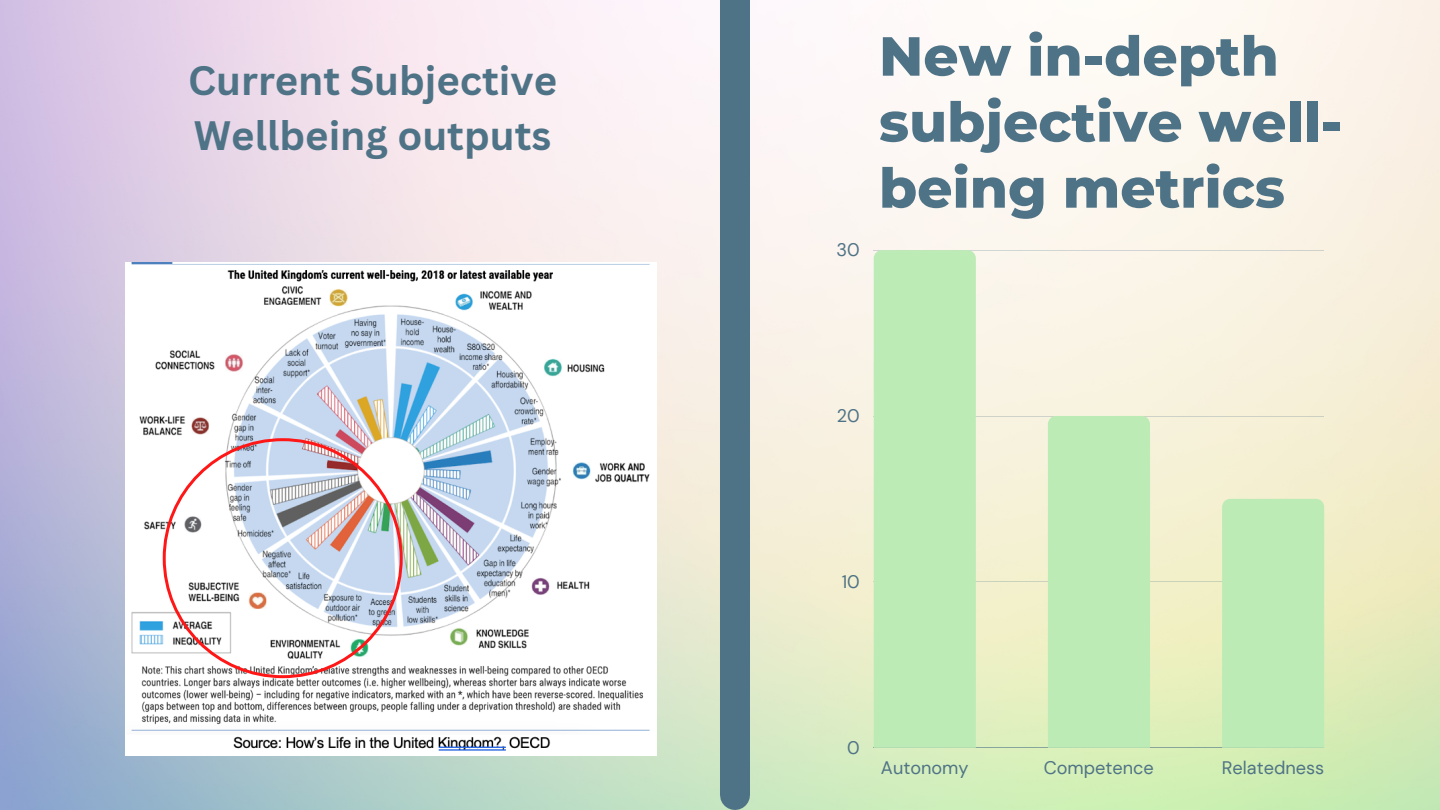
<style>
.page{position:relative;width:1440px;height:810px;background:#fff}
.page>*{position:absolute;margin:0;border:0;box-sizing:border-box;transform-origin:0 0}
.t1{font:800 55px/66px "Montserrat";color:#4f7386}
.t2{font:700 40px/55.5px "Canva Sans";color:#4f7386}
.t3{font:18.1px "DM Sans";color:#4f7386}
</style>
<div class="page">
<img style="left:0;top:0;width:1440px;height:810px">
<hr style="left:874px;top:250px;width:450px;height:1px;background:#4f7386">
<hr style="left:874px;top:416px;width:450px;height:1px;background:#4f7386">
<hr style="left:874px;top:582px;width:450px;height:1px;background:#4f7386">
<hr style="left:874px;top:747px;width:450px;height:1px;background:#4f7386">
<div style="left:874px;top:250px;width:102px;height:498px;background:#bdebb6"></div>
<div style="left:1048px;top:416px;width:102px;height:332px;background:#bdebb6"></div>
<div style="left:1222px;top:499px;width:102px;height:249px;background:#bdebb6"></div>
<div style="left:720px;top:0;width:30px;height:795px;background:#4f7386"></div>
<img style="left:125px;top:262px;width:531px;height:494px">
<svg style="left:163px;top:438px;width:240px;height:240px"></svg>
<p class="t2" style="left:188px;top:52px;width:370px">Current Subjective<br>Wellbeing outputs</p>
<p class="t3" style="left:837px;top:238px;width:25px">30</p>
<p class="t1" style="left:879px;top:23px;width:465px">New in-depth subjective well&shy;being metrics</p>
<p class="t3" style="left:837px;top:404px;width:24px">20</p>
<p class="t3" style="left:842px;top:570px;width:20px">10</p>
<p class="t3" style="left:847px;top:736px;width:14px">0</p>
<p class="t3" style="left:881px;top:756px;width:89px">Autonomy</p>
<p class="t3" style="left:1044px;top:756px;width:112px">Competence</p>
<p class="t3" style="left:1222px;top:756px;width:104px">Relatedness</p>
</div>
